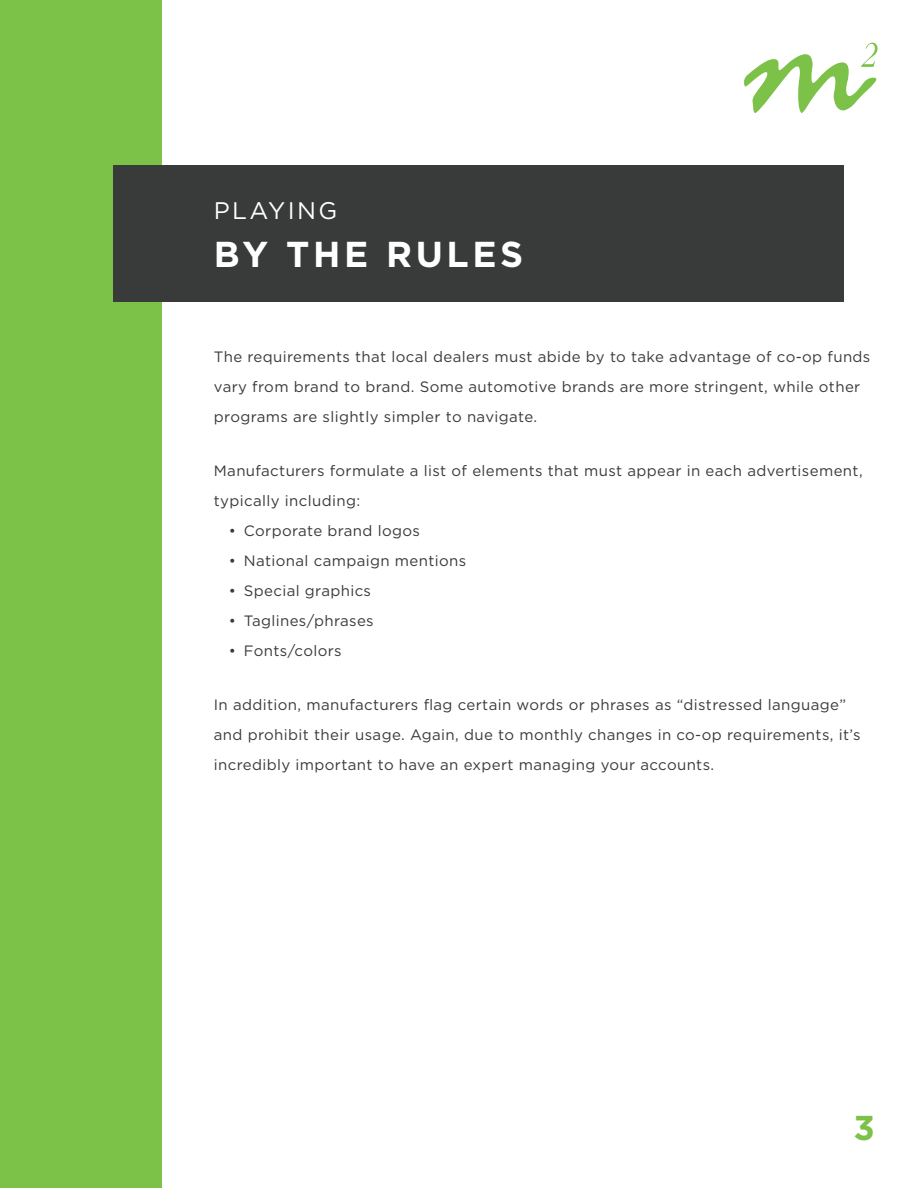
<style>
.page{position:relative;width:918px;height:1188px;background:#fff}
.page>*{position:absolute;margin:0;border:0;box-sizing:border-box;transform-origin:0 0}
.t1{font:700 36px "Gotham";letter-spacing:.1em;color:#fff}
.t2{font:700 34.5px "Gotham";color:#7dc248}
.t3{font:24px "Gotham";letter-spacing:.1em;color:#fff}
.t4{font:15px/30px "Gotham";letter-spacing:.025em;color:#393b3a}
</style>
<div class="page">
<div style="left:0;top:0;width:162px;height:1188px;background:#7dc248"></div>
<svg style="left:744px;top:43px;width:134px;height:70px"></svg>
<div style="left:113px;top:166px;width:731px;height:136px;background:#393b3a"></div>
<h3 class="t3" style="left:214px;top:195px;width:125px">PLAYING</h3>
<h1 class="t1" style="left:214px;top:231px;width:311px">BY THE RULES</h1>
<p class="t4" style="left:214px;top:341px;width:658px">The requirements that local dealers must abide by to take advantage of co-op funds vary from brand to brand. Some automotive brands are more stringent, while other programs are slightly simpler to navigate.</p>
<p class="t4" style="left:214px;top:455px;width:650px">Manufacturers formulate a list of elements that must appear in each advertisement, typically including:</p>
<p class="t4" style="left:229px;top:515px;width:193px">• Corporate brand logos</p>
<p class="t4" style="left:229px;top:545px;width:239px">• National campaign mentions</p>
<p class="t4" style="left:229px;top:575px;width:144px">• Special graphics</p>
<p class="t4" style="left:229px;top:605px;width:146px">• Taglines/phrases</p>
<p class="t4" style="left:229px;top:635px;width:114px">• Fonts/colors</p>
<p class="t4" style="left:214px;top:689px;width:648px">In addition, manufacturers flag certain words or phrases as “distressed language” and prohibit their usage. Again, due to monthly changes in co-op requirements, it’s incredibly important to have an expert managing your accounts.</p>
<h2 class="t2" style="left:854px;top:1104px;width:23px">3</h2>
</div>
